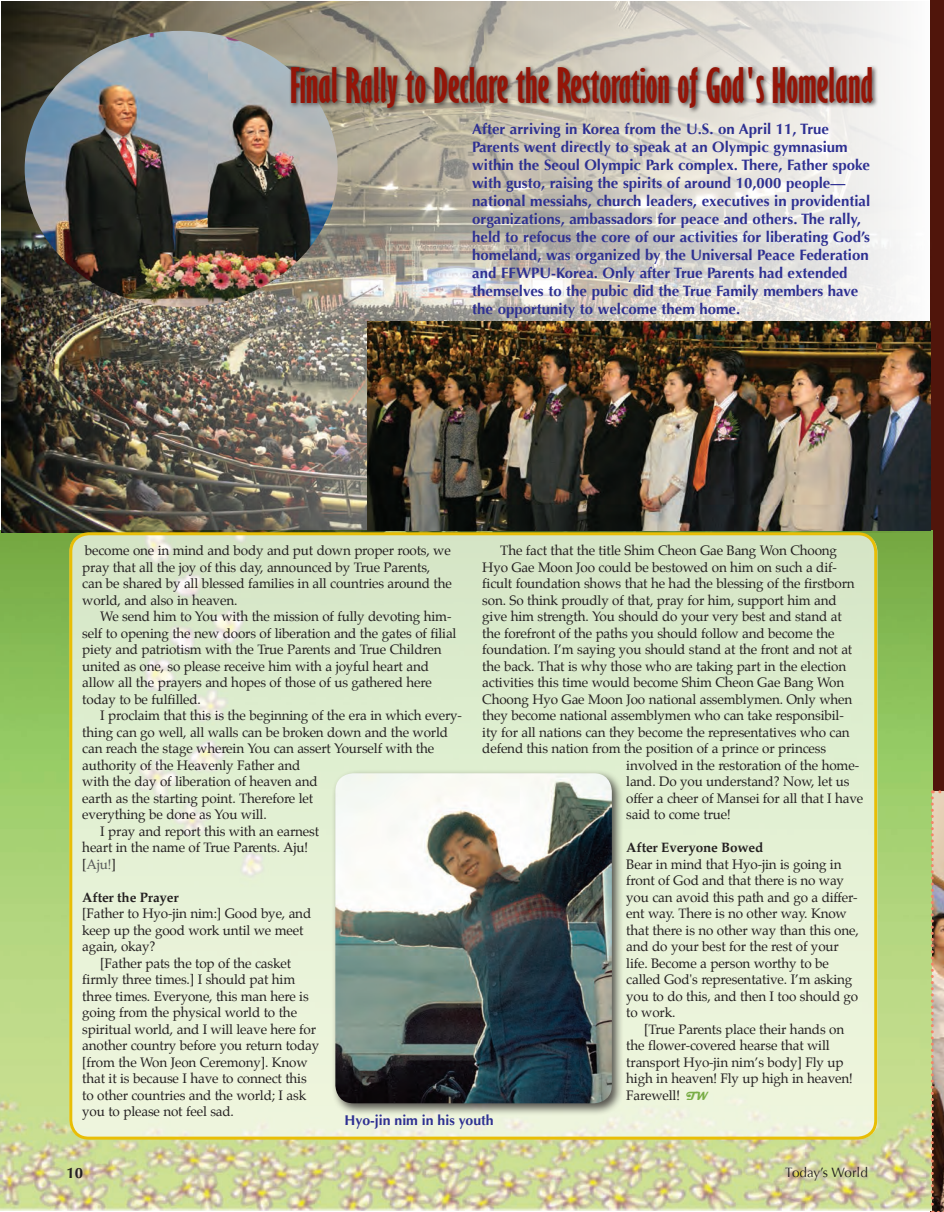
<style>
.page{position:relative;width:944px;height:1212px;background:#fff}
.page>*{position:absolute;margin:0;border:0;box-sizing:border-box;transform-origin:0 0}
.t1{font:700 extra-condensed 45px "Gill Sans";color:#941508}
.Foonote{font:700 15px/18px "Optima";color:#2e3092}
.t2{font:700 15px "Optima";color:#231f20}
.t3{font:700 14.1px "Optima";color:#2e3092}
.Text{font:13.5px/16.5px "Palatino";letter-spacing:-.01em;color:#231f20}
.Text-2{font:700 13.5px "Palatino";letter-spacing:-.01em;color:#231f20}
.t4{font:13.5px "Optima";color:#231f20}
.s1{font-family:"Magneto";font-weight:700;font-size:12px;color:#79ad46}
.s2{color:#57585a}
</style>
<div class="page">
<div style="left:931px;top:0;width:13px;height:1211px;background:#50150b"></div>
<img style="left:0;top:531px;width:932px;height:679px">
<img style="left:2px;top:1px;width:930px;height:531px">
<img style="left:367px;top:322px;width:564px;height:209px">
<img style="left:25px;top:31px;width:313px;height:276px">
<div style="left:289px;top:65px;width:650px;height:78px;background:#231f20;opacity:.75"></div>
<div style="left:70px;top:534px;width:807px;height:604px;background:linear-gradient(to bottom,#d6e7c7,#f0f7df);border-radius:18px"></div>
<div style="left:69px;top:532px;width:808px;height:607px;border:3px solid #e8be06;border-radius:18px"></div>
<img style="left:931px;top:790px;width:13px;height:422px">
<div style="left:331px;top:769px;width:300px;height:353px;background:#231f20;opacity:.75"></div>
<img style="left:335px;top:773px;width:277px;height:330px">
<p class="t1" style="left:290px;top:58px;width:585px">Final Rally to Declare the Restoration of God's Homeland</p>
<p class="Foonote" style="left:472px;top:120px;width:399px">After arriving in Korea from the U.S. on April 11, True Parents went directly to speak at an Olympic gymnasium within the Seoul Olympic Park complex. There, Father spoke with gusto, raising the spirits of around 10,000 people— national messiahs, church leaders, executives in providential organizations, ambassadors for peace and others. The rally, held to refocus the core of our activities for liberating God’s homeland, was organized by the Universal Peace Federation and FFWPU-Korea. Only after True Parents had extended themselves to the pubic did the True Family members have the opportunity to welcome them home.</p>
<p class="Text" style="left:500px;top:544px;width:338px">The fact that the title Shim Cheon Gae Bang Won Choong</p>
<p class="Text" style="left:482px;top:560px;width:356px">Hyo Gae Moon Joo could be bestowed on him on such a dif-</p>
<p class="Text" style="left:482px;top:577px;width:374px">ficult foundation shows that he had the blessing of the firstborn</p>
<p class="Text" style="left:482px;top:593px;width:356px">son. So think proudly of that, pray for him, support him and</p>
<p class="Text" style="left:482px;top:610px;width:361px">give him strength. You should do your very best and stand at</p>
<p class="Text" style="left:482px;top:626px;width:354px">the forefront of the paths you should follow and become the</p>
<p class="Text" style="left:482px;top:643px;width:372px">foundation. I’m saying you should stand at the front and not at</p>
<p class="Text" style="left:482px;top:659px;width:365px">the back. That is why those who are taking part in the election</p>
<p class="Text" style="left:482px;top:676px;width:364px">activities this time would become Shim Cheon Gae Bang Won</p>
<p class="Text" style="left:482px;top:692px;width:372px">Choong Hyo Gae Moon Joo national assemblymen. Only when</p>
<p class="Text" style="left:482px;top:709px;width:363px">they become national assemblymen who can take responsibil-</p>
<p class="Text" style="left:482px;top:725px;width:369px">ity for all nations can they become the representatives who can</p>
<p class="Text" style="left:482px;top:742px;width:345px">defend this nation from the position of a prince or princess</p>
<p class="Text" style="left:626px;top:758px;width:234px">involved in the restoration of the home-</p>
<p class="Text" style="left:626px;top:775px;width:225px">land. Do you understand? Now, let us</p>
<p class="Text" style="left:626px;top:791px;width:238px">offer a cheer of Mansei for all that I have</p>
<p class="Text" style="left:626px;top:808px;width:106px">said to come true!</p>
<p class="Text-2" style="left:626px;top:839px;width:139px">After Everyone Bowed</p>
<p class="Text" style="left:626px;top:857px;width:234px">Bear in mind that Hyo-jin is going in front of God and that there is no way you can avoid this path and go a differ&shy;ent way. There is no other way. Know that there is no other way than this one, and do your best for the rest of your life. Become a person worthy to be called God's representative. I’m asking you to do this, and then I too should go to work.</p>
<p class="Text" style="left:626px;top:1022px;width:228px;text-indent:18px">[True Parents place their hands on the flower-covered hearse that will transport Hyo-jin nim’s body] Fly up high in heaven! Fly up high in heaven!<br>Farewell! <span class="s1">TW</span></p>
<p class="Text" style="left:82px;top:544px;width:371px">become one in mind and body and put down proper roots, we pray that all the joy of this day, announced by True Parents, can be shared by all blessed families in all countries around the world, and also in heaven.</p>
<p class="Text" style="left:82px;top:610px;width:376px;text-indent:18px">We send him to You with the mission of fully devoting him&shy;self to opening the new doors of liberation and the gates of filial piety and patriotism with the True Parents and True Children united as one, so please receive him with a joyful heart and allow all the prayers and hopes of those of us gathered here today to be fulfilled.</p>
<p class="Text" style="left:82px;top:709px;width:381px;text-indent:18px">I proclaim that this is the beginning of the era in which every&shy;thing can go well, all walls can be broken down and the world can reach the stage wherein You can assert Yourself with the authority of the Heavenly Father and<br>with the day of liberation of heaven and<br>earth as the starting point. Therefore let<br>everything be done as You will.</p>
<p class="Text" style="left:82px;top:824px;width:238px;text-indent:18px">I pray and report this with an earnest heart in the name of True Parents. Aju! [<span class="s2">Aju!</span>]</p>
<p class="Text-2" style="left:82px;top:889px;width:98px">After the Prayer</p>
<p class="Text" style="left:82px;top:907px;width:230px">[Father to Hyo-jin nim:] Good bye, and keep up the good work until we meet again, okay?</p>
<p class="Text" style="left:82px;top:956px;width:238px;text-indent:18px">[Father pats the top of the casket firmly three times.] I should pat him three times. Everyone, this man here is going from the physical world to the spiritual world, and I will leave here for another country before you return today [from the Won Jeon Ceremony]. Know that it is because I have to connect this to other countries and the world; I ask you to please not feel sad.</p>
<p class="t3" style="left:345px;top:1111px;width:151px">Hyo-jin nim in his youth</p>
<p class="t2" style="left:66px;top:1164px;width:18px">10</p>
<p class="t4" style="left:785px;top:1164px;width:84px">Today’s World</p>
</div>
